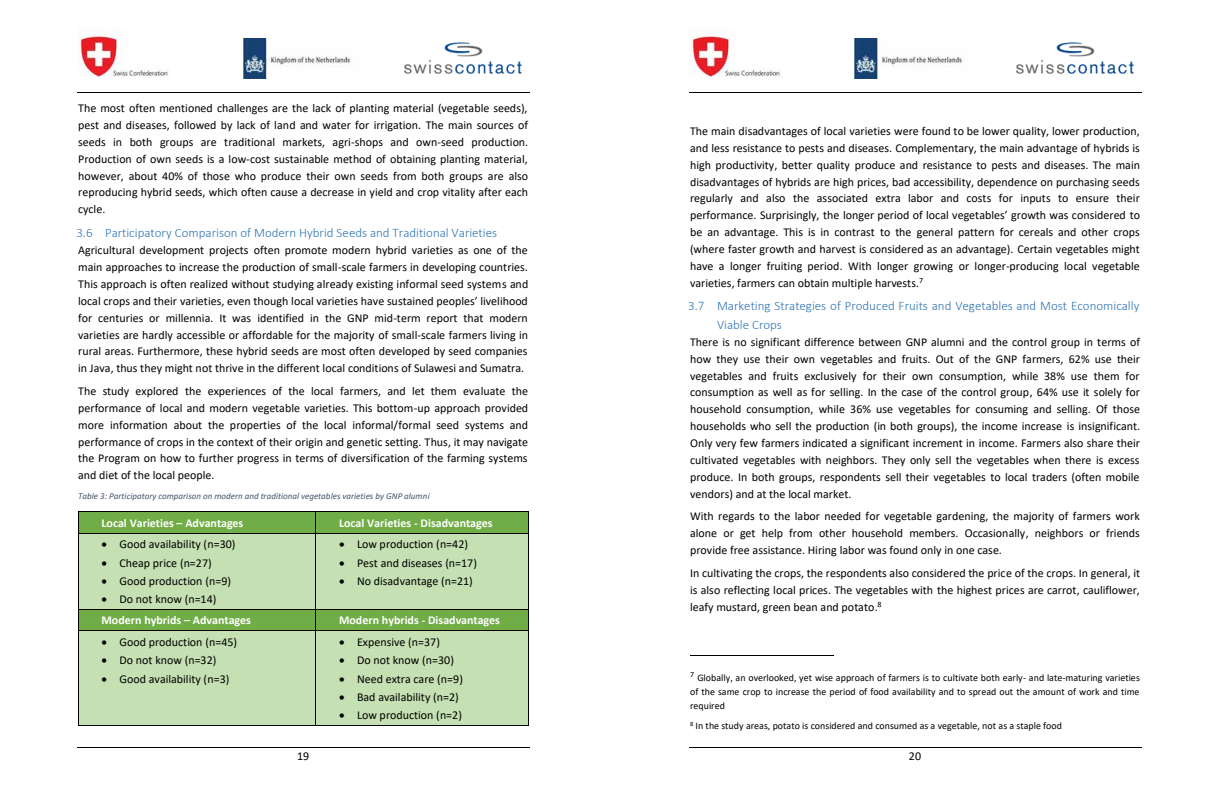
<style>
.page{position:relative;width:1224px;height:792px;background:#fff}
.page>*{position:absolute;margin:0;border:0;box-sizing:border-box;transform-origin:0 0}
.t1{font:300 13px/18.2px "Calibri";color:#2e74b5}
.t2{font:12px/16.8px "Calibri";color:#000;text-align:justify}
.t3{font:700 12px "Calibri";color:#fff}
.t4{font:10px/14.3px "Calibri";color:#000;text-align:justify}
.t5{font:italic 9px "Calibri";color:#44546a}
</style>
<div class="page">
<hr style="left:77px;top:92px;width:452px;height:1px;background:#000">
<hr style="left:77px;top:747px;width:452px;height:1px;background:#000">
<img style="left:243px;top:39px;width:108px;height:39px">
<img style="left:78px;top:31px;width:91px;height:46px">
<img style="left:404px;top:42px;width:118px;height:32px">
<div style="left:78px;top:512px;width:237px;height:21px;background:#70ad47"></div>
<div style="left:316px;top:512px;width:212px;height:21px;background:#70ad47"></div>
<hr style="left:78px;top:512px;width:237px;height:1px;background:#000">
<hr style="left:316px;top:512px;width:212px;height:1px;background:#000">
<div style="left:78px;top:533px;width:237px;height:76px;background:#c5e0b3"></div>
<div style="left:316px;top:533px;width:212px;height:76px;background:#c5e0b3"></div>
<svg style="left:78px;top:513px;width:1px;height:20px"></svg>
<hr style="left:78px;top:533px;width:237px;height:1px;background:#000">
<svg style="left:315px;top:512px;width:1px;height:21px"></svg>
<hr style="left:316px;top:533px;width:212px;height:1px;background:#000">
<svg style="left:528px;top:512px;width:1px;height:21px"></svg>
<hr style="left:78px;top:533px;width:1px;height:76px;background:#000">
<hr style="left:315px;top:533px;width:1px;height:76px;background:#000">
<hr style="left:528px;top:533px;width:1px;height:76px;background:#000">
<div style="left:78px;top:610px;width:237px;height:21px;background:#70ad47"></div>
<div style="left:316px;top:610px;width:212px;height:21px;background:#70ad47"></div>
<hr style="left:78px;top:609px;width:237px;height:1px;background:#000">
<hr style="left:316px;top:609px;width:212px;height:1px;background:#000">
<div style="left:78px;top:631px;width:237px;height:95px;background:#c5e0b3"></div>
<div style="left:316px;top:631px;width:212px;height:95px;background:#c5e0b3"></div>
<svg style="left:78px;top:610px;width:1px;height:21px"></svg>
<hr style="left:78px;top:631px;width:237px;height:1px;background:#000">
<svg style="left:315px;top:609px;width:1px;height:22px"></svg>
<hr style="left:316px;top:631px;width:212px;height:1px;background:#000">
<svg style="left:528px;top:609px;width:1px;height:22px"></svg>
<hr style="left:78px;top:631px;width:1px;height:95px;background:#000">
<hr style="left:78px;top:726px;width:237px;height:1px;background:#000">
<hr style="left:315px;top:631px;width:1px;height:95px;background:#000">
<hr style="left:316px;top:726px;width:212px;height:1px;background:#000">
<hr style="left:528px;top:631px;width:1px;height:95px;background:#000">
<hr style="left:689px;top:92px;width:452px;height:1px;background:#000">
<hr style="left:689px;top:747px;width:452px;height:1px;background:#000">
<img style="left:855px;top:39px;width:108px;height:39px">
<img style="left:690px;top:31px;width:91px;height:46px">
<img style="left:1016px;top:42px;width:118px;height:32px">
<hr style="left:690px;top:655px;width:144px;height:1px;background:#000">
<p class="t2" style="left:78px;top:101px;width:452px">The most often mentioned challenges are the lack of planting material (vegetable seeds), pest and diseases, followed by lack of land and water for irrigation. The main sources of seeds in both groups are traditional markets, agri-shops and own-seed production.<br>Production of own seeds is a low-cost sustainable method of obtaining planting material, however, about 40% of those who produce their own seeds from both groups are also reproducing hybrid seeds, which often cause a decrease in yield and crop vitality after each cycle.</p>
<p class="t1" style="left:76px;top:225px;width:422px">3.6 Participatory Comparison of Modern Hybrid Seeds and Traditional Varieties</p>
<p class="t2" style="left:78px;top:243px;width:452px">Agricultural development projects often promote modern hybrid varieties as one of the main approaches to increase the production of small-scale farmers in developing countries.<br>This approach is often realized without studying already existing informal seed systems and local crops and their varieties, even though local varieties have sustained peoples’ livelihood for centuries or millennia. It was identified in the GNP mid-term report that modern varieties are hardly accessible or affordable for the majority of small-scale farmers living in rural areas. Furthermore, these hybrid seeds are most often developed by seed companies in Java, thus they might not thrive in the different local conditions of Sulawesi and Sumatra.</p>
<p class="t2" style="left:78px;top:383px;width:452px">The study explored the experiences of the local farmers, and let them evaluate the performance of local and modern vegetable varieties. This bottom-up approach provided more information about the properties of the local informal/formal seed systems and performance of crops in the context of their origin and genetic setting. Thus, it may navigate the Program on how to further progress in terms of diversification of the farming systems and diet of the local people.</p>
<p class="t5" style="left:78px;top:493px;width:353px">Table 3: Participatory comparison on modern and traditional vegetables varieties by GNP alumni</p>
<p class="t3" style="left:102px;top:518px;width:143px">Local Varieties – Advantages</p>
<p class="t3" style="left:339px;top:518px;width:155px">Local Varieties - Disadvantages</p>
<p class="t2" style="left:102px;top:537px;width:135px">• Good availability (n=30)</p>
<p class="t2" style="left:102px;top:555px;width:112px">• Cheap price (n=27)</p>
<p class="t2" style="left:102px;top:573px;width:131px">• Good production (n=9)</p>
<p class="t2" style="left:102px;top:592px;width:116px">• Do not know (n=14)</p>
<p class="t2" style="left:339px;top:537px;width:131px">• Low production (n=42)</p>
<p class="t2" style="left:339px;top:555px;width:140px">• Pest and diseases (n=17)</p>
<p class="t2" style="left:339px;top:573px;width:135px">• No disadvantage (n=21)</p>
<p class="t3" style="left:102px;top:616px;width:151px">Modern hybrids – Advantages</p>
<p class="t3" style="left:339px;top:616px;width:163px">Modern hybrids - Disadvantages</p>
<p class="t2" style="left:102px;top:635px;width:137px">• Good production (n=45)</p>
<p class="t2" style="left:102px;top:653px;width:116px">• Do not know (n=32)</p>
<p class="t2" style="left:102px;top:671px;width:129px">• Good availability (n=3)</p>
<p class="t2" style="left:339px;top:635px;width:103px">• Expensive (n=37)</p>
<p class="t2" style="left:339px;top:653px;width:116px">• Do not know (n=30)</p>
<p class="t2" style="left:339px;top:671px;width:125px">• Need extra care (n=9)</p>
<p class="t2" style="left:339px;top:689px;width:121px">• Bad availability (n=2)</p>
<p class="t2" style="left:339px;top:708px;width:125px">• Low production (n=2)</p>
<p class="t2" style="left:297px;top:748px;width:14px">19</p>
<p class="t2" style="left:690px;top:123px;width:452px">The main disadvantages of local varieties were found to be lower quality, lower production, and less resistance to pests and diseases. Complementary, the main advantage of hybrids is high productivity, better quality produce and resistance to pests and diseases. The main disadvantages of hybrids are high prices, bad accessibility, dependence on purchasing seeds regularly and also the associated extra labor and costs for inputs to ensure their performance. Surprisingly, the longer period of local vegetables’ growth was considered to be an advantage. This is in contrast to the general pattern for cereals and other crops (where faster growth and harvest is considered as an advantage). Certain vegetables might have a longer fruiting period. With longer growing or longer-producing local vegetable varieties, farmers can obtain multiple harvests.<sup>7</sup></p>
<p class="t1" style="left:717px;top:298px;width:424px;text-indent:-29px">3.7 Marketing Strategies of Produced Fruits and Vegetables and Most Economically<br>Viable Crops</p>
<p class="t2" style="left:690px;top:334px;width:452px">There is no significant difference between GNP alumni and the control group in terms of how they use their own vegetables and fruits. Out of the GNP farmers, 62% use their vegetables and fruits exclusively for their own consumption, while 38% use them for consumption as well as for selling. In the case of the control group, 64% use it solely for household consumption, while 36% use vegetables for consuming and selling. Of those households who sell the production (in both groups), the income increase is insignificant.<br>Only very few farmers indicated a significant increment in income. Farmers also share their cultivated vegetables with neighbors. They only sell the vegetables when there is excess produce. In both groups, respondents sell their vegetables to local traders (often mobile vendors) and at the local market.</p>
<p class="t2" style="left:690px;top:509px;width:451px">With regards to the labor needed for vegetable gardening, the majority of farmers work alone or get help from other household members. Occasionally, neighbors or friends provide free assistance. Hiring labor was found only in one case.</p>
<p class="t2" style="left:690px;top:565px;width:452px">In cultivating the crops, the respondents also considered the price of the crops. In general, it is also reflecting local prices. The vegetables with the highest prices are carrot, cauliflower, leafy mustard, green bean and potato.<sup>8</sup></p>
<p class="t4" style="left:690px;top:671px;width:451px"><sup>7</sup> Globally, an overlooked, yet wise approach of farmers is to cultivate both early- and late-maturing varieties of the same crop to increase the period of food availability and to spread out the amount of work and time required</p>
<p class="t4" style="left:690px;top:719px;width:374px"><sup>8</sup> In the study areas, potato is considered and consumed as a vegetable, not as a staple food</p>
<p class="t2" style="left:909px;top:748px;width:14px">20</p>
</div>
